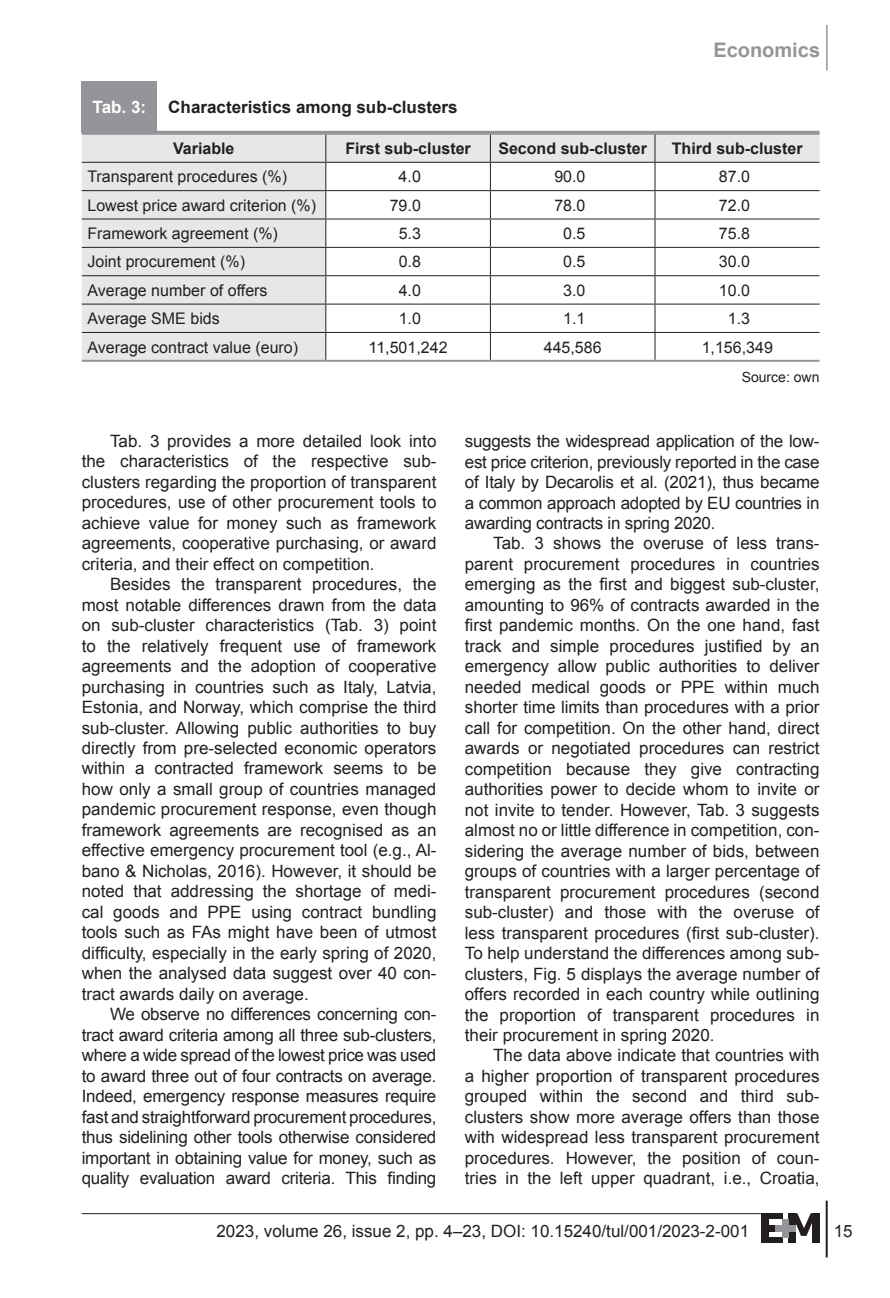
<style>
.page{position:relative;width:890px;height:1298px;background:#fff}
.page>*{position:absolute;margin:0;border:0;box-sizing:border-box;transform-origin:0 0}
.t1{font:700 20px "Arial";color:#939598}
.t2{font:17px/20.4px "Arial";color:#231f20;text-align:justify}
.t3{font:700 17px "Arial";color:#231f20}
.t4{font:700 17px "Arial";color:#fff}
.t5{font:16px "Arial";color:#231f20}
.t6{font:700 16px "Arial";color:#231f20}
.t7{font:14px "Arial";color:#231f20}
</style>
<div class="page">
<hr style="left:825px;top:1200px;width:2px;height:57px;background:#231f20">
<hr style="left:82px;top:1212px;width:678px;height:1px;background:#231f20">
<div style="left:760px;top:1212px;width:22px;height:6px;background:#231f20"></div>
<div style="left:760px;top:1236px;width:21px;height:6px;background:#231f20"></div>
<div style="left:760px;top:1224px;width:14px;height:6px;background:#231f20"></div>
<div style="left:760px;top:1212px;width:8px;height:30px;background:#231f20"></div>
<div style="left:788px;top:1212px;width:7px;height:30px;background:#231f20"></div>
<div style="left:811px;top:1212px;width:8px;height:30px;background:#231f20"></div>
<svg style="left:791px;top:1212px;width:24px;height:23px"></svg>
<div style="left:782px;top:1218px;width:6px;height:18px;background:#939598"></div>
<div style="left:774px;top:1224px;width:21px;height:6px;background:#939598"></div>
<hr style="left:825px;top:25px;width:1px;height:45px;background:#939598">
<svg style="left:82px;top:135px;width:737px;height:225px"></svg>
<hr style="left:82px;top:162px;width:243px;height:1px;background:#231f20">
<hr style="left:325px;top:162px;width:165px;height:1px;background:#231f20">
<hr style="left:490px;top:162px;width:164px;height:1px;background:#231f20">
<hr style="left:654px;top:162px;width:165px;height:1px;background:#231f20">
<hr style="left:82px;top:190px;width:243px;height:1px;background:#231f20">
<hr style="left:325px;top:190px;width:165px;height:1px;background:#231f20">
<hr style="left:490px;top:190px;width:164px;height:1px;background:#231f20">
<hr style="left:654px;top:190px;width:165px;height:1px;background:#231f20">
<hr style="left:82px;top:218px;width:243px;height:1px;background:#231f20">
<hr style="left:325px;top:218px;width:165px;height:1px;background:#231f20">
<hr style="left:490px;top:218px;width:164px;height:1px;background:#231f20">
<hr style="left:654px;top:218px;width:165px;height:1px;background:#231f20">
<hr style="left:82px;top:247px;width:243px;height:1px;background:#231f20">
<hr style="left:325px;top:247px;width:165px;height:1px;background:#231f20">
<hr style="left:490px;top:247px;width:164px;height:1px;background:#231f20">
<hr style="left:654px;top:247px;width:165px;height:1px;background:#231f20">
<hr style="left:82px;top:275px;width:243px;height:1px;background:#231f20">
<hr style="left:325px;top:275px;width:165px;height:1px;background:#231f20">
<hr style="left:490px;top:275px;width:164px;height:1px;background:#231f20">
<hr style="left:654px;top:275px;width:165px;height:1px;background:#231f20">
<hr style="left:82px;top:303px;width:243px;height:1px;background:#231f20">
<hr style="left:325px;top:303px;width:165px;height:1px;background:#231f20">
<hr style="left:490px;top:303px;width:164px;height:1px;background:#231f20">
<hr style="left:654px;top:303px;width:165px;height:1px;background:#231f20">
<hr style="left:82px;top:332px;width:243px;height:1px;background:#231f20">
<hr style="left:325px;top:332px;width:165px;height:1px;background:#231f20">
<svg style="left:325px;top:135px;width:1px;height:225px"></svg>
<hr style="left:490px;top:332px;width:164px;height:1px;background:#231f20">
<svg style="left:489px;top:135px;width:1px;height:225px"></svg>
<hr style="left:654px;top:332px;width:165px;height:1px;background:#231f20">
<svg style="left:654px;top:135px;width:1px;height:225px"></svg>
<hr style="left:82px;top:360px;width:243px;height:2px;background:#939598">
<hr style="left:325px;top:360px;width:165px;height:2px;background:#939598">
<hr style="left:490px;top:360px;width:164px;height:2px;background:#939598">
<hr style="left:654px;top:360px;width:165px;height:2px;background:#939598">
<div style="left:82px;top:82px;width:75px;height:51px;background:#939598"></div>
<svg style="left:82px;top:133px;width:75px;height:2px"></svg>
<svg style="left:157px;top:131px;width:662px;height:4px;background:#97999c"></svg>
<p class="t4" style="left:92px;top:96px;width:55px">Tab. 3:</p>
<p class="t3" style="left:168px;top:96px;width:291px">Characteristics among sub-clusters</p>
<p class="t1" style="left:713px;top:36px;width:108px">Economics</p>
<p class="t6" style="left:173px;top:138px;width:63px">Variable</p>
<p class="t6" style="left:345px;top:138px;width:127px">First sub-cluster</p>
<p class="t6" style="left:498px;top:138px;width:150px">Second sub-cluster</p>
<p class="t6" style="left:671px;top:138px;width:132px">Third sub-cluster</p>
<p class="t5" style="left:87px;top:166px;width:201px">Transparent procedures (%)</p>
<p class="t5" style="left:398px;top:166px;width:24px">4.0</p>
<p class="t5" style="left:554px;top:166px;width:33px">90.0</p>
<p class="t5" style="left:718px;top:166px;width:33px">87.0</p>
<p class="t5" style="left:87px;top:194px;width:230px">Lowest price award criterion (%)</p>
<p class="t5" style="left:389px;top:194px;width:33px">79.0</p>
<p class="t5" style="left:554px;top:194px;width:33px">78.0</p>
<p class="t5" style="left:718px;top:194px;width:33px">72.0</p>
<p class="t5" style="left:87px;top:223px;width:192px">Framework agreement (%)</p>
<p class="t5" style="left:398px;top:223px;width:24px">5.3</p>
<p class="t5" style="left:563px;top:223px;width:24px">0.5</p>
<p class="t5" style="left:718px;top:223px;width:33px">75.8</p>
<p class="t5" style="left:87px;top:251px;width:159px">Joint procurement (%)</p>
<p class="t5" style="left:398px;top:251px;width:24px">0.8</p>
<p class="t5" style="left:563px;top:251px;width:24px">0.5</p>
<p class="t5" style="left:718px;top:251px;width:33px">30.0</p>
<p class="t5" style="left:87px;top:279px;width:181px">Average number of offers</p>
<p class="t5" style="left:398px;top:279px;width:24px">4.0</p>
<p class="t5" style="left:563px;top:279px;width:24px">3.0</p>
<p class="t5" style="left:718px;top:279px;width:33px">10.0</p>
<p class="t5" style="left:87px;top:308px;width:134px">Average SME bids</p>
<p class="t5" style="left:398px;top:308px;width:24px">1.0</p>
<p class="t5" style="left:563px;top:308px;width:24px">1.1</p>
<p class="t5" style="left:727px;top:308px;width:24px">1.3</p>
<p class="t5" style="left:87px;top:336px;width:212px">Average contract value (euro)</p>
<p class="t5" style="left:368px;top:336px;width:80px">11,501,242</p>
<p class="t5" style="left:543px;top:336px;width:59px">445,586</p>
<p class="t5" style="left:701px;top:336px;width:73px">1,156,349</p>
<p class="t7" style="left:741px;top:368px;width:79px">Source: own</p>
<p class="t2" style="left:82px;top:431px;width:356px;text-indent:28px">Tab. 3 provides a more detailed look into the characteristics of the respective sub&shy;clusters regarding the proportion of transparent procedures, use of other procurement tools to achieve value for money such as framework agreements, cooperative purchasing, or award criteria, and their effect on competition.</p>
<p class="t2" style="left:82px;top:574px;width:356px;text-indent:28px">Besides the transparent procedures, the most notable differences drawn from the data on sub-cluster characteristics (Tab. 3) point to the relatively frequent use of framework agreements and the adoption of cooperative purchasing in countries such as Italy, Latvia, Estonia, and Norway, which comprise the third sub-cluster. Allowing public authorities to buy directly from pre-selected economic operators within a contracted framework seems to be how only a small group of countries managed pandemic procurement response, even though framework agreements are recognised as an effective emergency procurement tool (e.g., Al&shy;bano &amp; Nicholas, 2016). However, it should be noted that addressing the shortage of medi&shy;cal goods and PPE using contract bundling tools such as FAs might have been of utmost difficulty, especially in the early spring of 2020, when the analysed data suggest over 40 con&shy;tract awards daily on average.</p>
<p class="t2" style="left:82px;top:1004px;width:356px;text-indent:28px">We observe no differences concerning con&shy;tract award criteria among all three sub-clusters, where a wide spread of the lowest price was used to award three out of four contracts on average.<br>Indeed, emergency response measures require fast and straightforward procurement procedures, thus sidelining other tools otherwise considered important in obtaining value for money, such as quality evaluation award criteria. This finding</p>
<p class="t2" style="left:464px;top:431px;width:356px">suggests the widespread application of the low&shy;est price criterion, previously reported in the case of Italy by Decarolis et al. (2021), thus became a common approach adopted by EU countries in awarding contracts in spring 2020.</p>
<p class="t2" style="left:464px;top:533px;width:356px;text-indent:28px">Tab. 3 shows the overuse of less trans&shy;parent procurement procedures in countries emerging as the first and biggest sub-cluster, amounting to 96% of contracts awarded in the first pandemic months. On the one hand, fast track and simple procedures justified by an emergency allow public authorities to deliver needed medical goods or PPE within much shorter time limits than procedures with a prior call for competition. On the other hand, direct awards or negotiated procedures can restrict competition because they give contracting authorities power to decide whom to invite or not invite to tender. However, Tab. 3 suggests almost no or little difference in competition, con&shy;sidering the average number of bids, between groups of countries with a larger percentage of transparent procurement procedures (second sub-cluster) and those with the overuse of less transparent procedures (first sub-cluster).<br>To help understand the differences among sub&shy;clusters, Fig. 5 displays the average number of offers recorded in each country while outlining the proportion of transparent procedures in their procurement in spring 2020.</p>
<p class="t2" style="left:464px;top:1045px;width:356px;text-indent:28px">The data above indicate that countries with a higher proportion of transparent procedures grouped within the second and third sub&shy;clusters show more average offers than those with widespread less transparent procurement procedures. However, the position of coun&shy;tries in the left upper quadrant, i.e., Croatia,</p>
<p class="t2" style="left:216px;top:1220px;width:534px">2023, volume 26, issue 2, pp. 4–23, DOI: 10.15240/tul/001/2023-2-001</p>
<p class="t2" style="left:833px;top:1221px;width:20px">15</p>
</div>
